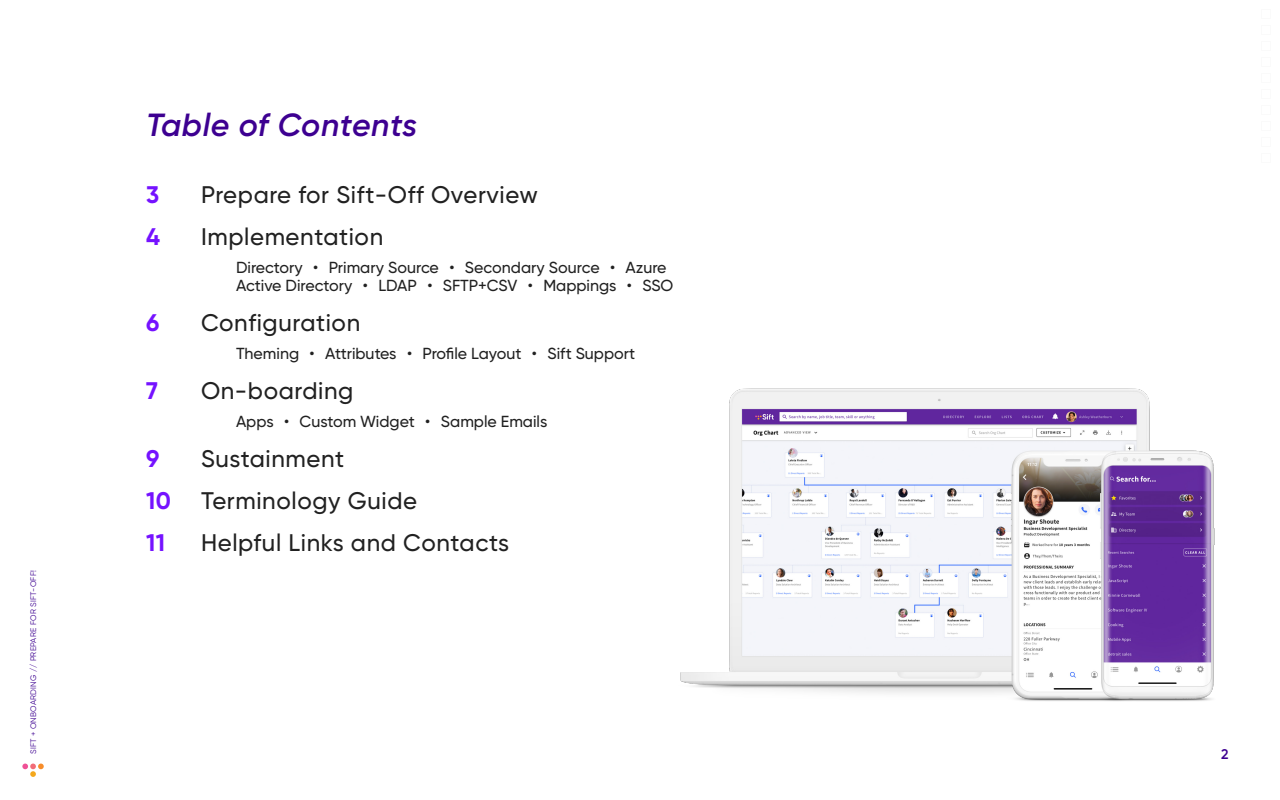
<style>
.page{position:relative;width:1280px;height:800px;background:#fff}
.page>*{position:absolute;margin:0;border:0;box-sizing:border-box;transform-origin:0 0}
.H1_headers{font:italic 600 32px "Gilroy";letter-spacing:.02em;color:#3d0091}
.Special_TOC{font:500 24px "Gilroy";letter-spacing:.025em;color:#212121}
.Special_TOC-2{font:700 24px "Gilroy";color:#7512ff}
.Special_TOC_Subhead{font:500 16px/18px "Gilroy";color:#212121}
.t1{font:600 14px "Gilroy";color:#3d0091}
.t2{font:8px "Gilroy";letter-spacing:.03em;color:#3d0091}
.s1{font-weight:700;color:#7512ff}
</style>
<div class="page">
<svg style="left:22px;top:764px;width:22px;height:13px"></svg>
<img style="left:680px;top:388px;width:535px;height:313px">
<p class="t2" style="left:28px;top:754px;width:185px;rotate:-90deg">SIFT + ONBOARDING // PREPARE FOR SIFT-OFF!</p>
<p class="H1_headers" style="left:146px;top:105px;width:273px">Table of Contents</p>
<p class="Special_TOC-2" style="left:146px;top:180px;width:15px">3</p>
<p class="Special_TOC" style="left:201px;top:180px;width:339px">Prepare for Sift-Off Overview</p>
<p class="Special_TOC-2" style="left:146px;top:222px;width:15px">4</p>
<p class="Special_TOC" style="left:201px;top:222px;width:184px">Implementation</p>
<p class="Special_TOC_Subhead" style="left:236px;top:258px;width:439px">Directory • Primary Source • Secondary Source • Azure<br>Active Directory • LDAP • SFTP+CSV • Mappings • SSO</p>
<p class="Special_TOC-2" style="left:146px;top:308px;width:15px">6</p>
<p class="Special_TOC" style="left:201px;top:308px;width:161px">Configuration</p>
<p class="Special_TOC_Subhead" style="left:236px;top:344px;width:401px">Theming • Attributes • Profile Layout • Sift Support</p>
<p class="Special_TOC-2" style="left:146px;top:376px;width:13px">7</p>
<p class="Special_TOC" style="left:201px;top:376px;width:154px">On-boarding</p>
<p class="Special_TOC_Subhead" style="left:236px;top:412px;width:313px">Apps • Custom Widget • Sample Emails</p>
<p class="Special_TOC-2" style="left:146px;top:444px;width:15px">9</p>
<p class="Special_TOC" style="left:201px;top:444px;width:145px">Sustainment</p>
<p class="Special_TOC" style="left:146px;top:486px;width:273px"><span class="s1">10</span> Terminology Guide</p>
<p class="Special_TOC-2" style="left:146px;top:528px;width:21px">11</p>
<p class="Special_TOC" style="left:201px;top:528px;width:310px">Helpful Links and Contacts</p>
<p class="t1" style="left:1221px;top:746px;width:9px">2</p>
</div>
